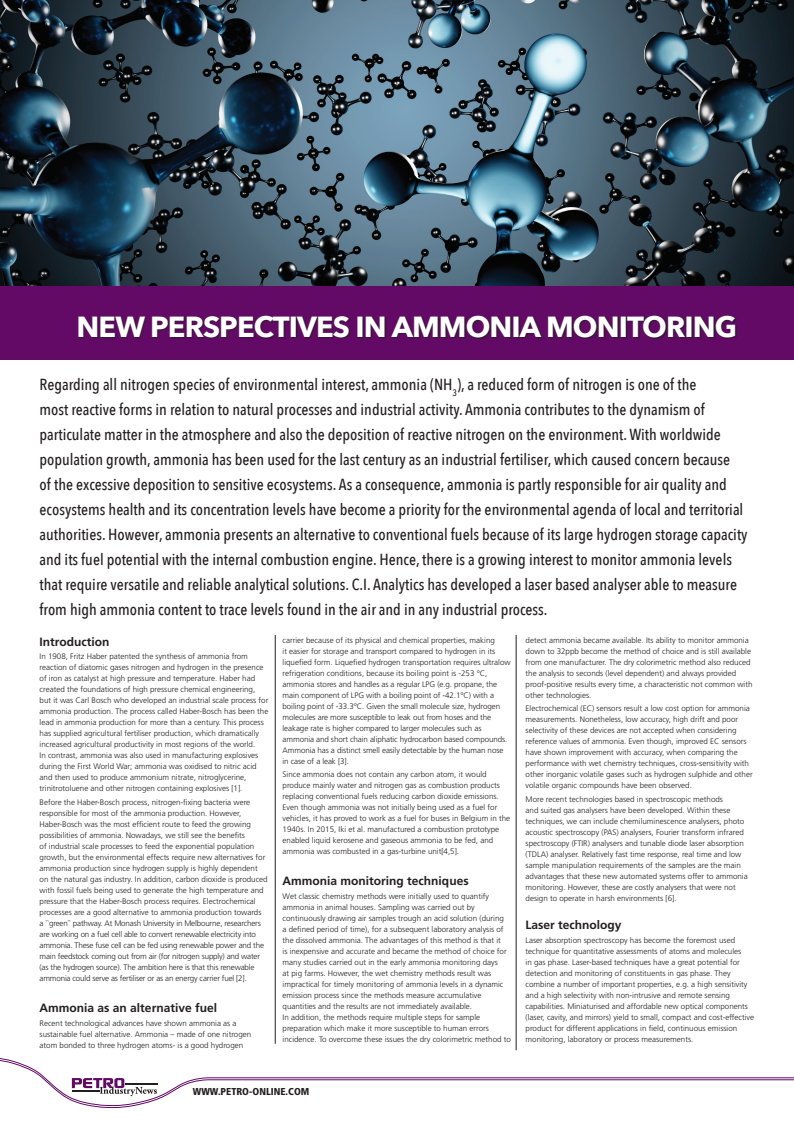
<style>
.page{position:relative;width:794px;height:1134px;background:#fff}
.page>*{position:absolute;margin:0;border:0;box-sizing:border-box;transform-origin:0 0}
.t1{font:700 29px "Avenir Next";letter-spacing:-.03em;color:#fff}
.t2{font:500 16px/25px "Avenir Next Condensed";color:#231f20}
.t3{font:700 12px "Frutiger";color:#231f20}
.t4{font:900 condensed 10px "Frutiger";color:#231f20}
.t5{font:300 8px/11px "Frutiger";color:#231f20}
</style>
<div class="page">
<hr style="left:516px;top:635px;width:1px;height:415px;background:#231f20">
<img style="left:0;top:0;width:794px;height:287px">
<div style="left:0;top:287px;width:794px;height:73px;background:#620a66"></div>
<div style="left:78px;top:315px;width:659px;height:24px;background:#231f20;opacity:.75"></div>
<hr style="left:275px;top:635px;width:1px;height:409px;background:#231f20">
<svg style="left:0;top:1058px;width:794px;height:48px"></svg>
<h1 class="t1" style="left:77px;top:301px;width:662px">NEW PERSPECTIVES IN AMMONIA MONITORING</h1>
<p class="t2" style="left:40px;top:372px;width:709px">Regarding all nitrogen species of environmental interest, ammonia (NH<sub>3</sub>), a reduced form of nitrogen is one of the<br>most reactive forms in relation to natural processes and industrial activity. Ammonia contributes to the dynamism of particulate matter in the atmosphere and also the deposition of reactive nitrogen on the environment. With worldwide population growth, ammonia has been used for the last century as an industrial fertiliser, which caused concern because<br>of the excessive deposition to sensitive ecosystems. As a consequence, ammonia is partly responsible for air quality and ecosystems health and its concentration levels have become a priority for the environmental agenda of local and territorial authorities. However, ammonia presents an alternative to conventional fuels because of its large hydrogen storage capacity and its fuel potential with the internal combustion engine. Hence, there is a growing interest to monitor ammonia levels that require versatile and reliable analytical solutions. C.I. Analytics has developed a laser based analyser able to measure from high ammonia content to trace levels found in the air and in any industrial process.</p>
<h3 class="t3" style="left:40px;top:634px;width:71px">Introduction</h3>
<p class="t5" style="left:40px;top:651px;width:230px">In 1908, Fritz Haber patented the synthesis of ammonia from reaction of diatomic gases nitrogen and hydrogen in the presence of iron as catalyst at high pressure and temperature. Haber had created the foundations of high pressure chemical engineering, but it was Carl Bosch who developed an industrial scale process for ammonia production. The process called Haber-Bosch has been the lead in ammonia production for more than a century. This process has supplied agricultural fertiliser production, which dramatically increased agricultural productivity in most regions of the world.<br>In contrast, ammonia was also used in manufacturing explosives during the First World War; ammonia was oxidised to nitric acid and then used to produce ammonium nitrate, nitroglycerine, trinitrotoluene and other nitrogen containing explosives [1].</p>
<p class="t5" style="left:40px;top:797px;width:230px">Before the Haber-Bosch process, nitrogen-fixing bacteria were responsible for most of the ammonia production. However, Haber-Bosch was the most efficient route to feed the growing possibilities of ammonia. Nowadays, we still see the benefits<br>of industrial scale processes to feed the exponential population growth, but the environmental effects require new alternatives for ammonia production since hydrogen supply is highly dependent on the natural gas industry. In addition, carbon dioxide is produced with fossil fuels being used to generate the high temperature and pressure that the Haber-Bosch process requires. Electrochemical processes are a good alternative to ammonia production towards<br>a ``green`` pathway. At Monash University in Melbourne, researchers are working on a fuel cell able to convert renewable electricity into ammonia. These fuse cell can be fed using renewable power and the main feedstock coming out from air (for nitrogen supply) and water (as the hydrogen source). The ambition here is that this renewable ammonia could serve as fertiliser or as an energy carrier fuel [2].</p>
<h3 class="t3" style="left:40px;top:1001px;width:179px">Ammonia as an alternative fuel</h3>
<p class="t5" style="left:40px;top:1017px;width:213px">Recent technological advances have shown ammonia as a sustainable fuel alternative. Ammonia – made of one nitrogen atom bonded to three hydrogen atoms- is a good hydrogen</p>
<p class="t5" style="left:282px;top:634px;width:230px">carrier because of its physical and chemical properties, making<br>it easier for storage and transport compared to hydrogen in its liquefied form. Liquefied hydrogen transportation requires ultralow refrigeration conditions, because its boiling point is -253 °C, ammonia stores and handles as a regular LPG (e.g. propane, the main component of LPG with a boiling point of -42.1°C) with a boiling point of -33.3°C. Given the small molecule size, hydrogen molecules are more susceptible to leak out from hoses and the leakage rate is higher compared to larger molecules such as ammonia and short chain aliphatic hydrocarbon based compounds.<br>Ammonia has a distinct smell easily detectable by the human nose in case of a leak [3].</p>
<p class="t5" style="left:282px;top:769px;width:229px">Since ammonia does not contain any carbon atom, it would produce mainly water and nitrogen gas as combustion products replacing conventional fuels reducing carbon dioxide emissions.<br>Even though ammonia was not initially being used as a fuel for vehicles, it has proved to work as a fuel for buses in Belgium in the 1940s. In 2015, Iki et al. manufactured a combustion prototype enabled liquid kerosene and gaseous ammonia to be fed, and ammonia was combusted in a gas-turbine unit[4,5].</p>
<h3 class="t3" style="left:282px;top:874px;width:188px">Ammonia monitoring techniques</h3>
<p class="t5" style="left:282px;top:891px;width:230px">Wet classic chemistry methods were initially used to quantify ammonia in animal houses. Sampling was carried out by continuously drawing air samples trough an acid solution (during<br>a defined period of time), for a subsequent laboratory analysis of the dissolved ammonia. The advantages of this method is that it<br>is inexpensive and accurate and became the method of choice for many studies carried out in the early ammonia monitoring days<br>at pig farms. However, the wet chemistry methods result was impractical for timely monitoring of ammonia levels in a dynamic emission process since the methods measure accumulative quantities and the results are not immediately available.<br>In addition, the methods require multiple steps for sample preparation which make it more susceptible to human errors incidence. To overcome these issues the dry colorimetric method to</p>
<p class="t5" style="left:525px;top:634px;width:228px">detect ammonia became available. Its ability to monitor ammonia down to 32ppb become the method of choice and is still available from one manufacturer. The dry colorimetric method also reduced the analysis to seconds (level dependent) and always provided proof-positive results every time, a characteristic not common with other technologies.</p>
<p class="t5" style="left:525px;top:703px;width:229px">Electrochemical (EC) sensors result a low cost option for ammonia measurements. Nonetheless, low accuracy, high drift and poor selectivity of these devices are not accepted when considering reference values of ammonia. Even though, improved EC sensors have shown improvement with accuracy, when comparing the performance with wet chemistry techniques, cross-sensitivity with other inorganic volatile gases such as hydrogen sulphide and other volatile organic compounds have been observed.</p>
<p class="t5" style="left:525px;top:794px;width:224px">More recent technologies based in spectroscopic methods<br>and suited gas analysers have been developed. Within these techniques, we can include chemiluminescence analysers, photo acoustic spectroscopy (PAS) analysers, Fourier transform infrared spectroscopy (FTIR) analysers and tunable diode laser absorption (TDLA) analyser. Relatively fast time response, real time and low sample manipulation requirements of the samples are the main advantages that these new automated systems offer to ammonia monitoring. However, these are costly analysers that were not design to operate in harsh environments [6].</p>
<h3 class="t3" style="left:525px;top:918px;width:98px">Laser technology</h3>
<p class="t5" style="left:525px;top:934px;width:230px">Laser absorption spectroscopy has become the foremost used technique for quantitative assessments of atoms and molecules<br>in gas phase. Laser-based techniques have a great potential for detection and monitoring of constituents in gas phase. They combine a number of important properties, e.g. a high sensitivity and a high selectivity with non-intrusive and remote sensing capabilities. Miniaturised and affordable new optical components (laser, cavity, and mirrors) yield to small, compact and cost-effective product for different applications in field, continuous emission monitoring, laboratory or process measurements.</p>
<p class="t4" style="left:193px;top:1086px;width:118px">WWW.PETRO-ONLINE.COM</p>
</div>
